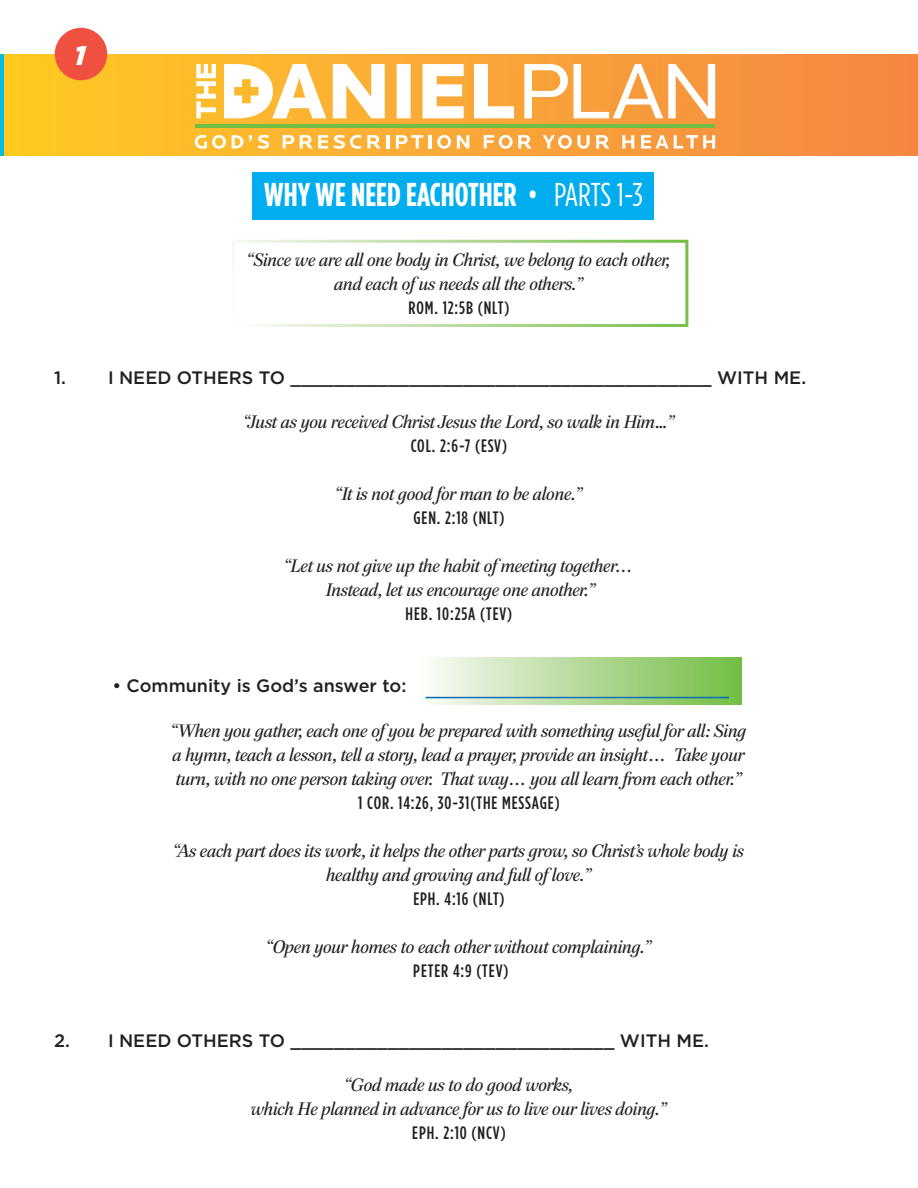
<style>
.page{position:relative;width:918px;height:1188px;background:#fff}
.page>*{position:absolute;margin:0;border:0;box-sizing:border-box;transform-origin:0 0}
.t1{font:700 33px "Gotham Condensed";color:#fff}
.t2{font:italic 900 27px "Gotham";color:#fff}
.scripture{font:italic 18px/24px "Paperback 48";color:#231f20;text-align:center}
.Question_-_fillin{font:500 18px "Gotham";color:#231f20}
.Scripture_Location{font:500 18px "Gotham Condensed";letter-spacing:.05em;color:#231f20}
.scripture-2{font:500 18px "Gotham Condensed";letter-spacing:.05em;color:#231f20}
.s1{font-weight:400}
</style>
<div class="page">
<div style="left:232px;top:240px;width:456px;height:87px;border:3px solid #fff"></div>
<svg style="left:425px;top:658px;width:317px;height:47px;background:#b3d99b"></svg>
<hr style="left:426px;top:697px;width:303px;height:1px;background:#006fb8">
<div style="left:252px;top:172px;width:401px;height:48px;background:#00aeef"></div>
<svg style="left:0;top:54px;width:918px;height:102px;background:#f6a835"></svg>
<svg style="left:224px;top:64px;width:290px;height:54px"></svg>
<svg style="left:196px;top:64px;width:20px;height:54px"></svg>
<svg style="left:524px;top:64px;width:44px;height:54px"></svg>
<svg style="left:574px;top:64px;width:141px;height:54px"></svg>
<hr style="left:196px;top:125px;width:519px;height:3px;background:#70be44">
<svg style="left:195px;top:135px;width:31px;height:14px"></svg>
<svg style="left:232px;top:135px;width:20px;height:14px"></svg>
<svg style="left:258px;top:135px;width:11px;height:14px"></svg>
<svg style="left:283px;top:135px;width:11px;height:14px"></svg>
<svg style="left:300px;top:135px;width:28px;height:14px"></svg>
<svg style="left:334px;top:135px;width:27px;height:14px"></svg>
<svg style="left:367px;top:135px;width:14px;height:14px"></svg>
<hr style="left:386px;top:135px;width:3px;height:14px;background:#fff">
<svg style="left:396px;top:135px;width:27px;height:14px"></svg>
<hr style="left:428px;top:135px;width:3px;height:14px;background:#fff">
<svg style="left:437px;top:135px;width:14px;height:14px"></svg>
<svg style="left:457px;top:135px;width:12px;height:14px"></svg>
<svg style="left:484px;top:135px;width:48px;height:14px"></svg>
<svg style="left:543px;top:135px;width:47px;height:14px"></svg>
<svg style="left:596px;top:135px;width:13px;height:14px"></svg>
<svg style="left:622px;top:135px;width:12px;height:14px"></svg>
<svg style="left:641px;top:135px;width:74px;height:14px"></svg>
<div style="left:55px;top:28px;width:52px;height:52px;background:#ef503f;border-radius:50%"></div>
<p class="t2" style="left:74px;top:40px;width:13px">1</p>
<p class="t1" style="left:264px;top:176px;width:380px">WHY WE NEED EACHOTHER <span class="s1">• PARTS 1-3</span></p>
<p class="scripture" style="left:247px;top:247px;width:425px">“Since we are all one body in Christ, we belong to each other, and each of us needs all the others.”</p>
<p class="Scripture_Location" style="left:408px;top:297px;width:103px">ROM. 12:5B (NLT)</p>
<p class="Question_-_fillin" style="left:54px;top:367px;width:754px">1. I NEED OTHERS TO _______________________________________ WITH ME.</p>
<p class="scripture" style="left:244px;top:410px;width:432px">“Just as you received Christ Jesus the Lord, so walk in Him...”</p>
<p class="Scripture_Location" style="left:411px;top:436px;width:98px">COL. 2:6-7 (ESV)</p>
<p class="scripture" style="left:336px;top:482px;width:248px">“It is not good for man to be alone.”</p>
<p class="scripture-2" style="left:413px;top:508px;width:93px">GEN. 2:18 (NLT)</p>
<p class="scripture" style="left:284px;top:554px;width:351px">“Let us not give up the habit of meeting together…<br>Instead, let us encourage one another.”</p>
<p class="Scripture_Location" style="left:406px;top:604px;width:108px">HEB. 10:25A (TEV)</p>
<p class="Question_-_fillin" style="left:112px;top:676px;width:295px">• Community is God’s answer to:</p>
<p class="scripture" style="left:171px;top:718px;width:577px;text-align:justify">“When you gather, each one of you be prepared with something useful for all: Sing a hymn, teach a lesson, tell a story, lead a prayer, provide an insight… Take your turn, with no one person taking over. That way… you all learn from each other.”</p>
<p class="Scripture_Location" style="left:358px;top:792px;width:203px">1 COR. 14:26, 30-31(THE MESSAGE)</p>
<p class="scripture" style="left:173px;top:838px;width:573px">“As each part does its work, it helps the other parts grow, so Christ’s whole body is healthy and growing and full of love.”</p>
<p class="scripture-2" style="left:413px;top:888px;width:93px">EPH. 4:16 (NLT)</p>
<p class="scripture" style="left:267px;top:934px;width:386px">“Open your homes to each other without complaining.”</p>
<p class="Scripture_Location" style="left:413px;top:960px;width:97px">PETER 4:9 (TEV)</p>
<p class="Question_-_fillin" style="left:54px;top:1030px;width:657px">2. I NEED OTHERS TO ______________________________ WITH ME.</p>
<p class="scripture" style="left:251px;top:1073px;width:417px">“God made us to do good works,<br>which He planned in advance for us to live our lives doing.”</p>
<p class="Scripture_Location" style="left:412px;top:1123px;width:95px">EPH. 2:10 (NCV)</p>
</div>
